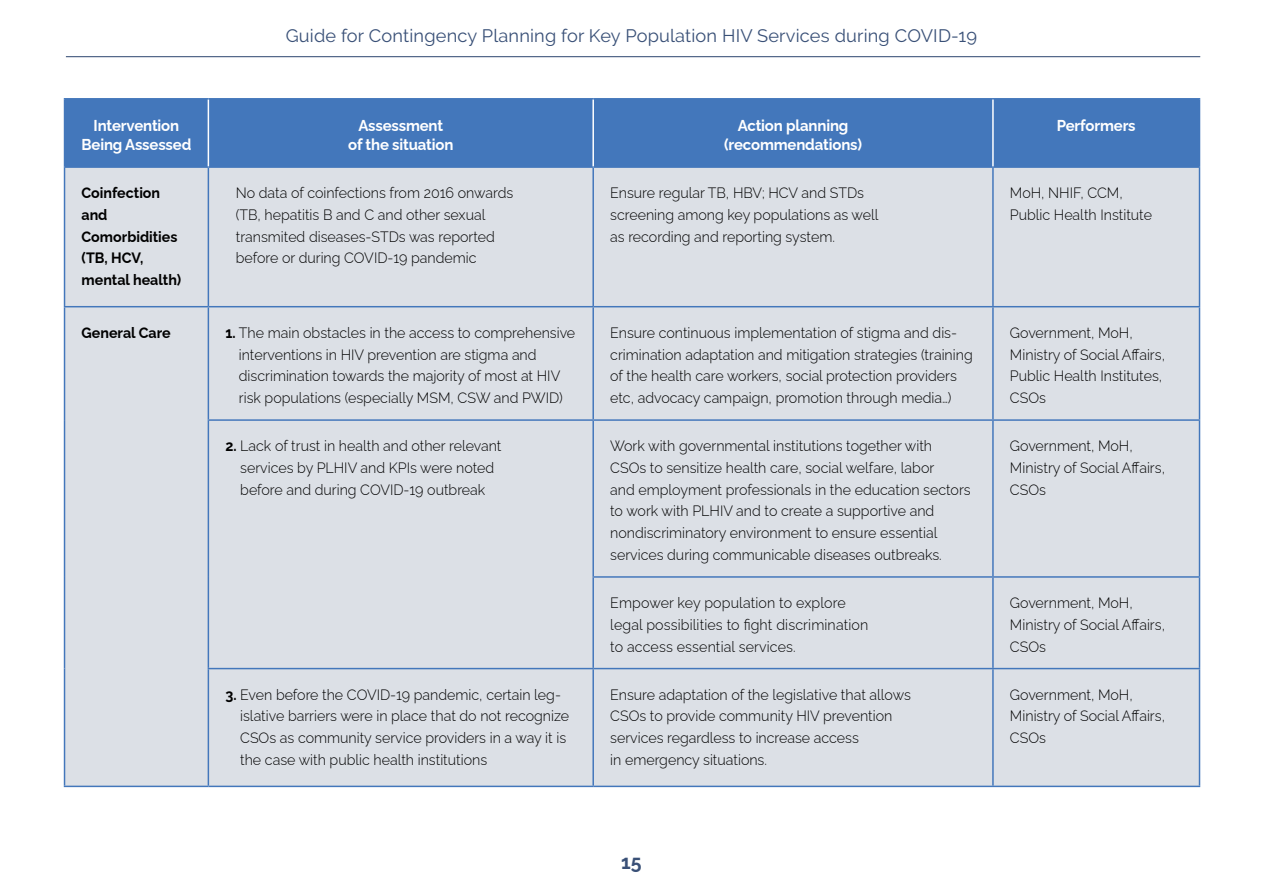
<style>
.page{position:relative;width:1263px;height:893px;background:#fff}
.page>*{position:absolute;margin:0;border:0;box-sizing:border-box;transform-origin:0 0}
.t1{font:700 19.5px "Raleway";color:#395077}
.t2{font:18px "Raleway";letter-spacing:.01em;color:#395077}
.t3{font:700 15.75px/19.5px "Raleway";letter-spacing:-.01em;color:#fff;text-align:center;scale:.95 1}
.t4{font:300 15px/21.8px "Raleway";color:#000;scale:.95 1}
.t5{font:700 15px/21.8px "Raleway";color:#000;scale:.95 1}
.s1{font-weight:700}
</style>
<div class="page">
<hr style="left:66px;top:56px;width:1134px;height:1px;background:#395077">
<div style="left:65px;top:100px;width:1134px;height:66px;background:#4377bb"></div>
<div style="left:65px;top:168px;width:1134px;height:618px;background:#dce0e6"></div>
<hr style="left:64px;top:98px;width:144px;height:2px;background:#4377bb">
<hr style="left:64px;top:100px;width:1px;height:66px;background:#4377bb">
<hr style="left:208px;top:98px;width:385px;height:2px;background:#4377bb">
<hr style="left:593px;top:98px;width:400px;height:2px;background:#4377bb">
<hr style="left:993px;top:98px;width:207px;height:2px;background:#4377bb">
<hr style="left:1199px;top:100px;width:1px;height:66px;background:#4377bb">
<hr style="left:64px;top:166px;width:144px;height:2px;background:#4377bb">
<hr style="left:208px;top:166px;width:385px;height:2px;background:#4377bb">
<hr style="left:593px;top:166px;width:400px;height:2px;background:#4377bb">
<hr style="left:993px;top:166px;width:207px;height:2px;background:#4377bb">
<hr style="left:64px;top:168px;width:1px;height:138px;background:#4377bb">
<hr style="left:208px;top:168px;width:1px;height:138px;background:#4377bb">
<hr style="left:592px;top:168px;width:2px;height:138px;background:#4377bb">
<hr style="left:992px;top:168px;width:2px;height:138px;background:#4377bb">
<hr style="left:1199px;top:168px;width:1px;height:138px;background:#4377bb">
<hr style="left:64px;top:306px;width:144px;height:1px;background:#4377bb">
<hr style="left:64px;top:307px;width:1px;height:113px;background:#4377bb">
<hr style="left:64px;top:420px;width:1px;height:157px;background:#4377bb">
<hr style="left:64px;top:577px;width:1px;height:92px;background:#4377bb">
<hr style="left:64px;top:669px;width:1px;height:117px;background:#4377bb">
<hr style="left:64px;top:786px;width:144px;height:1px;background:#4377bb">
<hr style="left:208px;top:306px;width:385px;height:1px;background:#4377bb">
<hr style="left:208px;top:307px;width:1px;height:112px;background:#4377bb">
<hr style="left:593px;top:306px;width:400px;height:1px;background:#4377bb">
<hr style="left:592px;top:307px;width:2px;height:112px;background:#4377bb">
<hr style="left:993px;top:306px;width:207px;height:1px;background:#4377bb">
<hr style="left:992px;top:307px;width:2px;height:112px;background:#4377bb">
<hr style="left:1199px;top:307px;width:1px;height:112px;background:#4377bb">
<hr style="left:208px;top:419px;width:385px;height:2px;background:#4377bb">
<hr style="left:208px;top:421px;width:1px;height:156px;background:#4377bb">
<hr style="left:593px;top:419px;width:400px;height:2px;background:#4377bb">
<hr style="left:592px;top:421px;width:2px;height:155px;background:#4377bb">
<hr style="left:993px;top:419px;width:207px;height:2px;background:#4377bb">
<hr style="left:992px;top:421px;width:2px;height:155px;background:#4377bb">
<hr style="left:1199px;top:421px;width:1px;height:155px;background:#4377bb">
<hr style="left:208px;top:577px;width:1px;height:91px;background:#4377bb">
<hr style="left:592px;top:576px;width:401px;height:2px;background:#4377bb">
<hr style="left:592px;top:578px;width:2px;height:90px;background:#4377bb">
<hr style="left:993px;top:576px;width:207px;height:2px;background:#4377bb">
<hr style="left:992px;top:578px;width:2px;height:90px;background:#4377bb">
<hr style="left:1199px;top:578px;width:1px;height:90px;background:#4377bb">
<hr style="left:208px;top:668px;width:385px;height:1px;background:#4377bb">
<hr style="left:208px;top:669px;width:1px;height:117px;background:#4377bb">
<hr style="left:593px;top:668px;width:400px;height:1px;background:#4377bb">
<hr style="left:592px;top:669px;width:2px;height:117px;background:#4377bb">
<hr style="left:993px;top:668px;width:207px;height:1px;background:#4377bb">
<hr style="left:992px;top:669px;width:2px;height:117px;background:#4377bb">
<hr style="left:1199px;top:669px;width:1px;height:117px;background:#4377bb">
<hr style="left:208px;top:786px;width:385px;height:1px;background:#4377bb">
<hr style="left:593px;top:786px;width:400px;height:1px;background:#4377bb">
<hr style="left:993px;top:786px;width:207px;height:1px;background:#4377bb">
<hr style="left:208px;top:100px;width:1px;height:66px;background:#fff">
<hr style="left:592px;top:100px;width:2px;height:66px;background:#fff">
<hr style="left:992px;top:100px;width:2px;height:66px;background:#fff">
<p class="t2" style="left:286px;top:26px;width:693px">Guide for Contingency Planning for Key Population HIV Services during COVID-19</p>
<p class="t3" style="left:82px;top:114px;width:117px">Intervention<br>Being Assessed</p>
<p class="t3" style="left:348px;top:114px;width:112px">Assessment<br>of the situation</p>
<p class="t3" style="left:724px;top:114px;width:147px">Action planning (recommendations)</p>
<p class="t3" style="left:1057px;top:114px;width:85px">Performers</p>
<p class="t5" style="left:82px;top:180px;width:107px">Coinfection and<br>Comorbidities (TB, HCV, mental health)</p>
<p class="t4" style="left:236px;top:180px;width:294px">No data of coinfections from 2016 onwards (TB, hepatitis B and C and other sexual transmited diseases-STDs was reported before or during COVID-19 pandemic</p>
<p class="t4" style="left:610px;top:180px;width:284px">Ensure regular TB, HBV; HCV and STDs screening among key populations as well as recording and reporting system.</p>
<p class="t4" style="left:1010px;top:180px;width:151px">MoH, NHIF, CCM,<br>Public Health Institute</p>
<p class="t5" style="left:82px;top:320px;width:95px">General Care</p>
<p class="t4" style="left:239px;top:320px;width:356px;text-indent:-13px"><span class="s1">1.</span> The main obstacles in the access to comprehensive interventions in HIV prevention are stigma and discrimination towards the majority of most at HIV risk populations (especially MSM, CSW and PWID)</p>
<p class="t4" style="left:610px;top:320px;width:383px">Ensure continuous implementation of stigma and dis&shy;crimination adaptation and mitigation strategies (training of the health care workers, social protection providers etc, advocacy campaign, promotion through media…)</p>
<p class="t4" style="left:1010px;top:320px;width:165px">Government, MoH,<br>Ministry of Social Affairs,<br>Public Health Institutes,<br>CSOs</p>
<p class="t4" style="left:225px;top:433px;width:292px;text-align:center"><span class="s1">2.</span> Lack of trust in health and other relevant services by PLHIV and KPIs were noted before and during COVID-19 outbreak</p>
<p class="t4" style="left:610px;top:433px;width:381px">Work with governmental institutions together with CSOs to sensitize health care, social welfare, labor<br>and employment professionals in the education sectors to work with PLHIV and to create a supportive and nondiscriminatory environment to ensure essential services during communicable diseases outbreaks.</p>
<p class="t4" style="left:1010px;top:433px;width:165px">Government, MoH,<br>Ministry of Social Affairs,<br>CSOs</p>
<p class="t4" style="left:610px;top:590px;width:273px">Empower key population to explore legal possibilities to fight discrimination to access essential services.</p>
<p class="t4" style="left:1010px;top:590px;width:165px">Government, MoH,<br>Ministry of Social Affairs,<br>CSOs</p>
<p class="t4" style="left:240px;top:682px;width:348px;text-indent:-15px"><span class="s1">3.</span> Even before the COVID-19 pandemic, certain leg&shy;islative barriers were in place that do not recognize CSOs as community service providers in a way it is the case with public health institutions</p>
<p class="t4" style="left:610px;top:682px;width:318px">Ensure adaptation of the legislative that allows CSOs to provide community HIV prevention services regardless to increase access<br>in emergency situations.</p>
<p class="t4" style="left:1010px;top:682px;width:165px">Government, MoH,<br>Ministry of Social Affairs,<br>CSOs</p>
<h1 class="t1" style="left:621px;top:846px;width:22px">15</h1>
</div>
